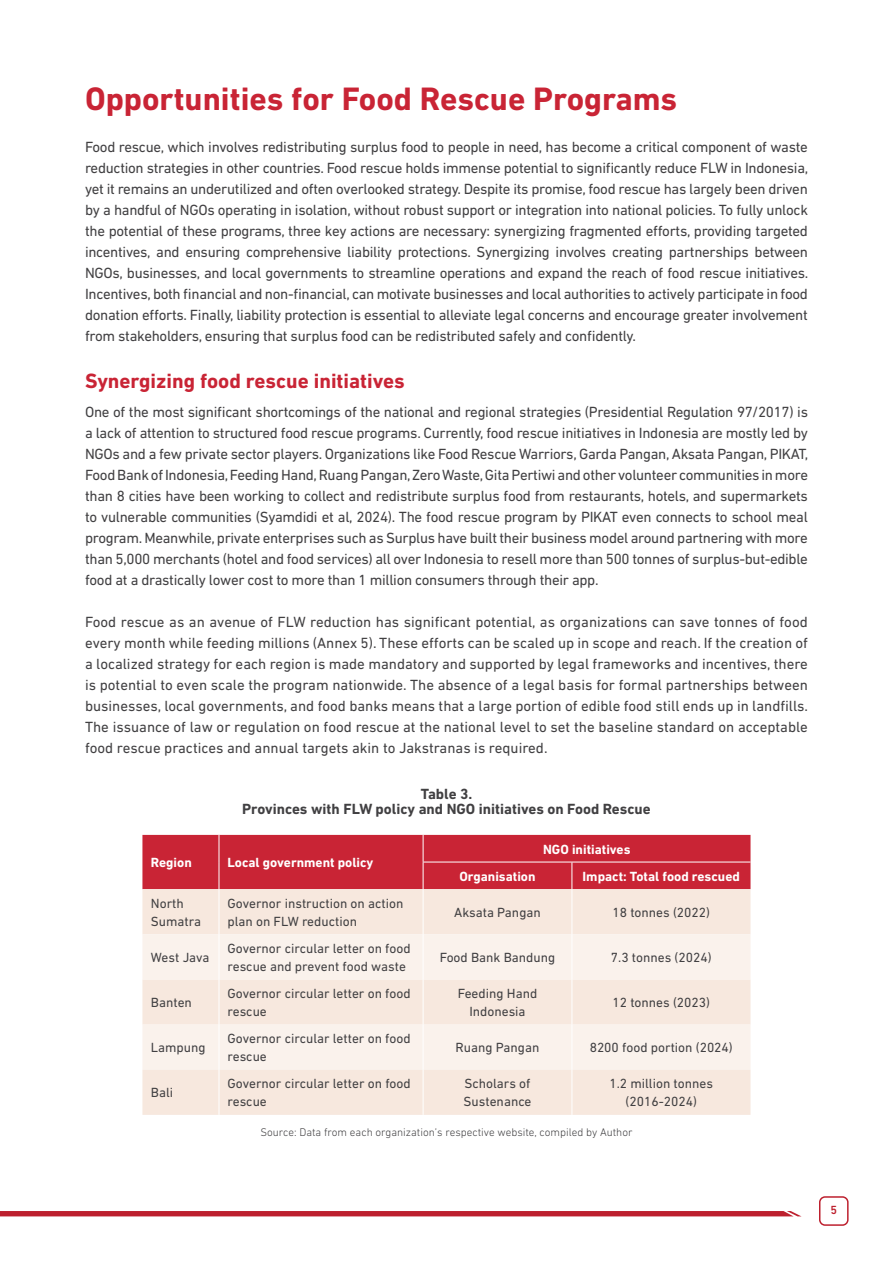
<style>
.page{position:relative;width:893px;height:1263px;background:#fff}
.page>*{position:absolute;margin:0;border:0;box-sizing:border-box;transform-origin:0 0}
.t1{font:700 33px "DIN Next LT Pro";color:#c92435}
.t2{font:700 21px "DIN Next LT Pro";color:#c92435}
.t3{font:15px/21px "DIN Next LT Pro";letter-spacing:-.02em;color:#414042;text-align:justify}
.t4{font:700 15px/15px "DIN Next LT Pro";color:#414042;text-align:center}
.t5{font:13.5px/18px "DIN Next LT Pro";color:#414042}
.t6{font:700 13.5px "DIN Next LT Pro";color:#fff}
.t7{font:500 12px "DIN Next LT Pro";color:#bd202e}
.t8{font:300 11.25px "DIN Next LT Pro";color:#414042}
</style>
<div class="page">
<div style="left:142px;top:889px;width:608px;height:45px;background:#f7e8de"></div>
<svg style="left:142px;top:934px;width:608px;height:136px;fill:#faf2ec"></svg>
<div style="left:142px;top:1070px;width:608px;height:45px;background:#f7e8de"></div>
<div style="left:142px;top:835px;width:608px;height:54px;background:#c92435"></div>
<hr style="left:219px;top:889px;width:1px;height:45px;background:#fff">
<hr style="left:423px;top:889px;width:1px;height:45px;background:#fff">
<hr style="left:572px;top:889px;width:1px;height:45px;background:#fff">
<hr style="left:219px;top:934px;width:1px;height:45px;background:#fff">
<hr style="left:423px;top:934px;width:1px;height:45px;background:#fff">
<hr style="left:572px;top:934px;width:1px;height:45px;background:#fff">
<hr style="left:219px;top:979px;width:1px;height:45px;background:#fff">
<hr style="left:423px;top:979px;width:1px;height:45px;background:#fff">
<hr style="left:572px;top:979px;width:1px;height:45px;background:#fff">
<hr style="left:219px;top:1024px;width:1px;height:46px;background:#fff">
<hr style="left:423px;top:1024px;width:1px;height:46px;background:#fff">
<hr style="left:572px;top:1024px;width:1px;height:46px;background:#fff">
<hr style="left:219px;top:1070px;width:1px;height:45px;background:#fff">
<hr style="left:423px;top:1070px;width:1px;height:45px;background:#fff">
<hr style="left:572px;top:1070px;width:1px;height:45px;background:#fff">
<div style="left:819px;top:1196px;width:30px;height:30px;border:2px solid #bd202e;border-radius:5px"></div>
<div style="left:0;top:1211px;width:801px;height:5px;background:#bd202e"></div>
<h1 class="t1" style="left:85px;top:79px;width:594px">Opportunities for Food Rescue Programs</h1>
<p class="t3" style="left:85px;top:136px;width:725px">Food rescue, which involves redistributing surplus food to people in need, has become a critical component of waste reduction strategies in other countries. Food rescue holds immense potential to significantly reduce FLW in Indonesia, yet it remains an underutilized and often overlooked strategy. Despite its promise, food rescue has largely been driven by a handful of NGOs operating in isolation, without robust support or integration into national policies. To fully unlock the potential of these programs, three key actions are necessary: synergizing fragmented efforts, providing targeted incentives, and ensuring comprehensive liability protections. Synergizing involves creating partnerships between NGOs, businesses, and local governments to streamline operations and expand the reach of food rescue initiatives.<br>Incentives, both financial and non-financial, can motivate businesses and local authorities to actively participate in food donation efforts. Finally, liability protection is essential to alleviate legal concerns and encourage greater involvement from stakeholders, ensuring that surplus food can be redistributed safely and confidently.</p>
<h2 class="t2" style="left:85px;top:368px;width:321px">Synergizing food rescue initiatives</h2>
<p class="t3" style="left:85px;top:401px;width:725px">One of the most significant shortcomings of the national and regional strategies (Presidential Regulation 97/2017) is a lack of attention to structured food rescue programs. Currently, food rescue initiatives in Indonesia are mostly led by NGOs and a few private sector players. Organizations like Food Rescue Warriors, Garda Pangan, Aksata Pangan, PIKAT, Food Bank of Indonesia, Feeding Hand, Ruang Pangan, Zero Waste, Gita Pertiwi and other volunteer communities in more than 8 cities have been working to collect and redistribute surplus food from restaurants, hotels, and supermarkets to vulnerable communities (Syamdidi et al, 2024). The food rescue program by PIKAT even connects to school meal program. Meanwhile, private enterprises such as Surplus have built their business model around partnering with more than 5,000 merchants (hotel and food services) all over Indonesia to resell more than 500 tonnes of surplus-but-edible food at a drastically lower cost to more than 1 million consumers through their app.</p>
<p class="t3" style="left:85px;top:611px;width:725px">Food rescue as an avenue of FLW reduction has significant potential, as organizations can save tonnes of food every month while feeding millions (Annex 5). These efforts can be scaled up in scope and reach. If the creation of a localized strategy for each region is made mandatory and supported by legal frameworks and incentives, there is potential to even scale the program nationwide. The absence of a legal basis for formal partnerships between businesses, local governments, and food banks means that a large portion of edible food still ends up in landfills.<br>The issuance of law or regulation on food rescue at the national level to set the baseline standard on acceptable food rescue practices and annual targets akin to Jakstranas is required.</p>
<p class="t4" style="left:242px;top:786px;width:410px">Table 3.<br>Provinces with FLW policy and NGO initiatives on Food Rescue</p>
<p class="t6" style="left:151px;top:855px;width:42px">Region</p>
<p class="t6" style="left:227px;top:855px;width:147px">Local government policy</p>
<p class="t6" style="left:543px;top:841px;width:89px">NGO initiatives</p>
<p class="t6" style="left:459px;top:868px;width:78px">Organisation</p>
<p class="t6" style="left:583px;top:868px;width:159px">Impact: Total food rescued</p>
<p class="t5" style="left:151px;top:894px;width:52px">North<br>Sumatra</p>
<p class="t5" style="left:227px;top:894px;width:177px">Governor instruction on action plan on FLW reduction</p>
<p class="t5" style="left:454px;top:903px;width:88px">Aksata Pangan</p>
<p class="t5" style="left:612px;top:903px;width:99px">18 tonnes (2022)</p>
<p class="t5" style="left:151px;top:948px;width:60px">West Java</p>
<p class="t5" style="left:227px;top:939px;width:185px">Governor circular letter on food rescue and prevent food waste</p>
<p class="t5" style="left:440px;top:948px;width:117px">Food Bank Bandung</p>
<p class="t5" style="left:611px;top:948px;width:102px">7.3 tonnes (2024)</p>
<p class="t5" style="left:151px;top:993px;width:43px">Banten</p>
<p class="t5" style="left:227px;top:984px;width:185px">Governor circular letter on food rescue</p>
<p class="t5" style="left:458px;top:984px;width:81px;text-align:center">Feeding Hand<br>Indonesia</p>
<p class="t5" style="left:612px;top:993px;width:99px">12 tonnes (2023)</p>
<p class="t5" style="left:151px;top:1038px;width:56px">Lampung</p>
<p class="t5" style="left:227px;top:1029px;width:185px">Governor circular letter on food rescue</p>
<p class="t5" style="left:456px;top:1038px;width:85px">Ruang Pangan</p>
<p class="t5" style="left:590px;top:1038px;width:145px">8200 food portion (2024)</p>
<p class="t5" style="left:151px;top:1083px;width:24px">Bali</p>
<p class="t5" style="left:227px;top:1074px;width:185px">Governor circular letter on food rescue</p>
<p class="t5" style="left:464px;top:1074px;width:69px">Scholars of<br>Sustenance</p>
<p class="t5" style="left:609px;top:1074px;width:105px;text-align:center">1.2 million tonnes (2016-2024)</p>
<p class="t8" style="left:260px;top:1126px;width:374px">Source: Data from each organization’s respective website, compiled by Author</p>
<p class="t7" style="left:830px;top:1203px;width:8px">5</p>
</div>
